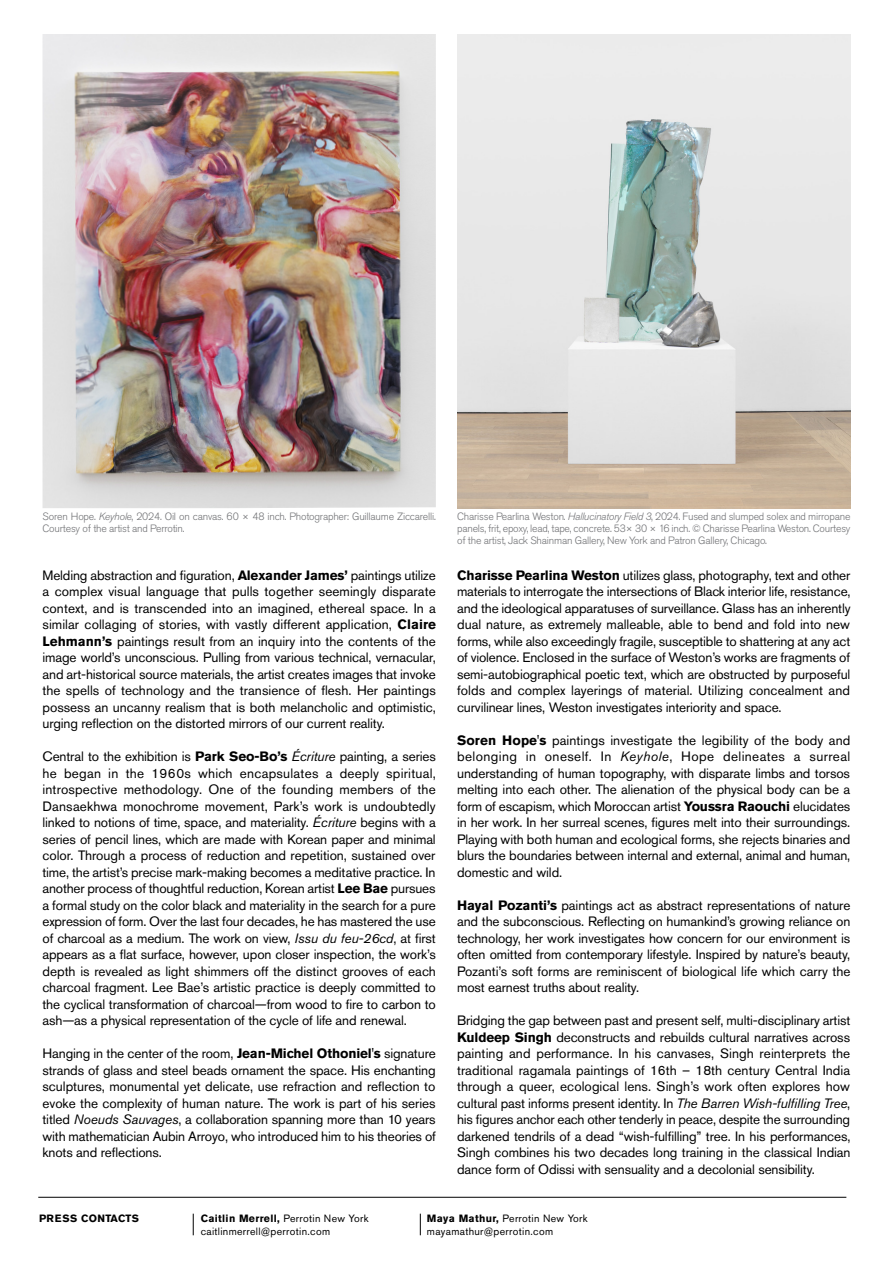
<style>
.page{position:relative;width:893px;height:1263px;background:#fff}
.page>*{position:absolute;margin:0;border:0;box-sizing:border-box;transform-origin:0 0}
.t1{font:13.5px/16.5px "Akzidenz Grotesk Pro";letter-spacing:-.01em;color:#000;text-align:justify}
.t2{font:300 10.5px/12px "Akzidenz Grotesk Pro";letter-spacing:-.02em;color:#717275}
.t3{font:10.5px/13.5px "Akzidenz Grotesk Pro";letter-spacing:.03em;color:#000}
.t4{font:700 10.5px "Akzidenz Grotesk Pro";letter-spacing:.03em;color:#000}
.s1{font-style:italic}
.s2{font-weight:700}
</style>
<div class="page">
<hr style="left:38px;top:1197px;width:808px;height:1px;background:#000">
<svg style="left:193px;top:1214px;width:1px;height:21px"></svg>
<img style="left:457px;top:34px;width:393px;height:474px">
<img style="left:43px;top:34px;width:393px;height:474px">
<svg style="left:420px;top:1214px;width:1px;height:21px"></svg>
<p class="t2" style="left:43px;top:511px;width:395px">Soren Hope. <span class="s1">Keyhole</span>, 2024. Oil on canvas. 60 × 48 inch. Photographer: Guillaume Ziccarelli.<br>Courtesy of the artist and Perrotin.</p>
<p class="t2" style="left:457px;top:511px;width:395px;text-align:justify">Charisse Pearlina Weston. <span class="s1">Hallucinatory Field 3</span>, 2024. Fused and slumped solex and mirropane panels, frit, epoxy, lead, tape, concrete. 53× 30 × 16 inch. © Charisse Pearlina Weston. Courtesy of the artist, Jack Shainman Gallery, New York and Patron Gallery, Chicago.</p>
<p class="t1" style="left:43px;top:567px;width:395px">Melding abstraction and figuration, <span class="s2">Alexander James’</span> paintings utilize a complex visual language that pulls together seemingly disparate context, and is transcended into an imagined, ethereal space. In a similar collaging of stories, with vastly different application, <span class="s2">Claire Lehmann’s</span> paintings result from an inquiry into the contents of the image world’s unconscious. Pulling from various technical, vernacular, and art-historical source materials, the artist creates images that invoke the spells of technology and the transience of flesh. Her paintings possess an uncanny realism that is both melancholic and optimistic, urging reflection on the distorted mirrors of our current reality.</p>
<p class="t1" style="left:43px;top:748px;width:395px">Central to the exhibition is <span class="s2">Park Seo-Bo’s</span> <span class="s1">Écriture</span> painting, a series he began in the 1960s which encapsulates a deeply spiritual, introspective methodology. One of the founding members of the Dansaekhwa monochrome movement, Park’s work is undoubtedly linked to notions of time, space, and materiality. <span class="s1">Écriture</span> begins with a series of pencil lines, which are made with Korean paper and minimal color. Through a process of reduction and repetition, sustained over time, the artist’s precise mark-making becomes a meditative practice. In another process of thoughtful reduction, Korean artist <span class="s2">Lee Bae</span> pursues a formal study on the color black and materiality in the search for a pure expression of form. Over the last four decades, he has mastered the use of charcoal as a medium. The work on view, <span class="s1">Issu du feu-26cd</span>, at first appears as a flat surface, however, upon closer inspection, the work’s depth is revealed as light shimmers off the distinct grooves of each charcoal fragment. Lee Bae’s artistic practice is deeply committed to the cyclical transformation of charcoal—from wood to fire to carbon to ash—as a physical representation of the cycle of life and renewal.</p>
<p class="t1" style="left:43px;top:1045px;width:395px">Hanging in the center of the room, <span class="s2">Jean-Michel Othoniel's</span> signature strands of glass and steel beads ornament the space. His enchanting sculptures, monumental yet delicate, use refraction and reflection to evoke the complexity of human nature. The work is part of his series titled <span class="s1">Noeuds Sauvages</span>, a collaboration spanning more than 10 years with mathematician Aubin Arroyo, who introduced him to his theories of knots and reflections.</p>
<p class="t1" style="left:457px;top:567px;width:395px"><span class="s2">Charisse Pearlina Weston</span> utilizes glass, photography, text and other materials to interrogate the intersections of Black interior life, resistance, and the ideological apparatuses of surveillance. Glass has an inherently dual nature, as extremely malleable, able to bend and fold into new forms, while also exceedingly fragile, susceptible to shattering at any act of violence. Enclosed in the surface of Weston’s works are fragments of semi-autobiographical poetic text, which are obstructed by purposeful folds and complex layerings of material. Utilizing concealment and curvilinear lines, Weston investigates interiority and space.</p>
<p class="t1" style="left:457px;top:732px;width:395px"><span class="s2">Soren Hope's</span> paintings investigate the legibility of the body and belonging in oneself. In <span class="s1">Keyhole</span>, Hope delineates a surreal understanding of human topography, with disparate limbs and torsos melting into each other. The alienation of the physical body can be a form of escapism, which Moroccan artist <span class="s2">Youssra Raouchi</span> elucidates in her work. In her surreal scenes, figures melt into their surroundings.<br>Playing with both human and ecological forms, she rejects binaries and blurs the boundaries between internal and external, animal and human, domestic and wild.</p>
<p class="t1" style="left:457px;top:897px;width:395px"><span class="s2">Hayal Pozanti’s</span> paintings act as abstract representations of nature and the subconscious. Reflecting on humankind’s growing reliance on technology, her work investigates how concern for our environment is often omitted from contemporary lifestyle. Inspired by nature’s beauty, Pozanti’s soft forms are reminiscent of biological life which carry the most earnest truths about reality.</p>
<p class="t1" style="left:457px;top:1012px;width:395px">Bridging the gap between past and present self, multi-disciplinary artist <span class="s2">Kuldeep Singh</span> deconstructs and rebuilds cultural narratives across painting and performance. In his canvases, Singh reinterprets the traditional ragamala paintings of 16th – 18th century Central India through a queer, ecological lens. Singh’s work often explores how cultural past informs present identity. In <span class="s1">The Barren Wish-fulfilling Tree</span>, his figures anchor each other tenderly in peace, despite the surrounding darkened tendrils of a dead “wish-fulfilling” tree. In his performances, Singh combines his two decades long training in the classical Indian dance form of Odissi with sensuality and a decolonial sensibility.</p>
<p class="t4" style="left:39px;top:1212px;width:101px">PRESS CONTACTS</p>
<p class="t3" style="left:201px;top:1211px;width:169px"><span class="s2">Caitlin Merrell,</span> Perrotin New York caitlinmerrell@perrotin.com</p>
<p class="t3" style="left:427px;top:1211px;width:162px"><span class="s2">Maya Mathur,</span> Perrotin New York mayamathur@perrotin.com</p>
</div>
